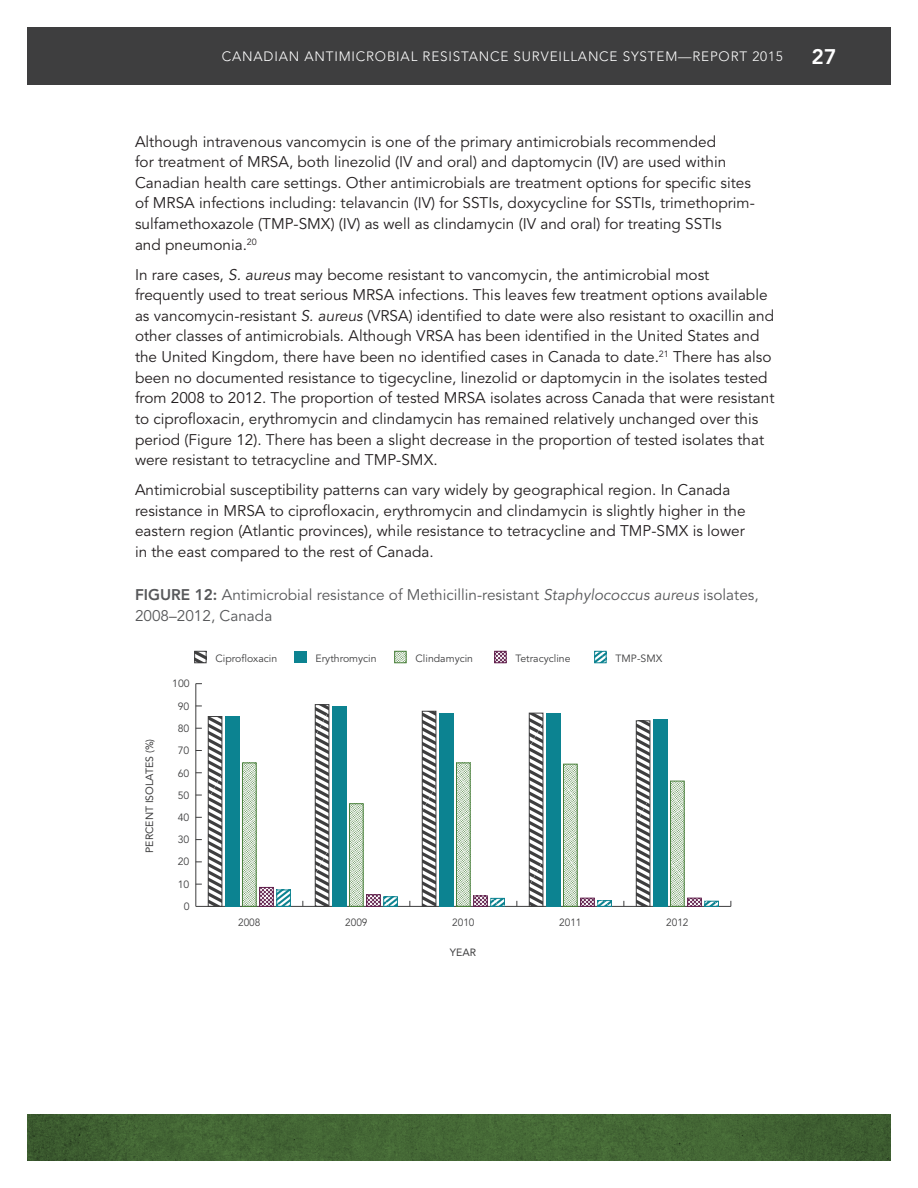
<style>
.page{position:relative;width:918px;height:1188px;background:#fff}
.page>*{position:absolute;margin:0;border:0;box-sizing:border-box;transform-origin:0 0}
.t1{font:800 21px "Avenir LT Std";color:#fff}
.BODY{font:15.3px/20.5px "Avenir LT Std";color:#231f20}
.Figure_Title_A{font:15.3px/20.7px "Avenir LT Std";color:#57585a}
.t2{font:300 13.5px "Avenir LT Std";letter-spacing:.06em;color:#fff}
.t3{font:10.5px "Avenir LT Std";color:#3e3e3f}
.t4{font:10.5px "Avenir LT Std";color:#3e3e3f}
.t5{font:10.5px "Avenir LT Std";color:#3e3e3f;scale:.96 1}
.s1{font-style:italic}
.s2{font-weight:800}
</style>
<div class="page">
<svg style="left:27px;top:1115px;width:864px;height:46px;background:#426433"></svg>
<div style="left:778px;top:27px;width:113px;height:57px;background:#3e3e3f"></div>
<div style="left:27px;top:27px;width:756px;height:57px;background:#3e3e3f"></div>
<hr style="left:196px;top:906px;width:535px;height:1px;background:#3e3e3f">
<hr style="left:196px;top:684px;width:1px;height:222px;background:#3e3e3f">
<svg style="left:279px;top:892px;width:10px;height:13px"></svg>
<div style="left:277px;top:890px;width:14px;height:17px;border:1px solid #bfbfbf"></div>
<svg style="left:386px;top:899px;width:10px;height:6px"></svg>
<div style="left:384px;top:897px;width:14px;height:10px;border:1px solid #bfbfbf"></div>
<svg style="left:493px;top:900px;width:10px;height:5px"></svg>
<div style="left:491px;top:898px;width:14px;height:9px;border:1px solid #bfbfbf"></div>
<svg style="left:600px;top:902px;width:10px;height:3px"></svg>
<div style="left:598px;top:900px;width:14px;height:7px;border:1px solid #bfbfbf"></div>
<svg style="left:707px;top:903px;width:9px;height:2px"></svg>
<div style="left:705px;top:901px;width:14px;height:6px;border:1px solid #bfbfbf"></div>
<svg style="left:261px;top:889px;width:10px;height:16px"></svg>
<div style="left:259px;top:887px;width:14px;height:20px;border:1px solid #611f4c"></div>
<svg style="left:368px;top:897px;width:10px;height:8px"></svg>
<div style="left:366px;top:895px;width:14px;height:12px;border:1px solid #611f4c"></div>
<svg style="left:475px;top:898px;width:11px;height:7px"></svg>
<div style="left:473px;top:896px;width:15px;height:11px;border:1px solid #611f4c"></div>
<svg style="left:582px;top:900px;width:11px;height:5px"></svg>
<div style="left:580px;top:898px;width:15px;height:9px;border:1px solid #611f4c"></div>
<svg style="left:689px;top:900px;width:11px;height:5px"></svg>
<div style="left:687px;top:898px;width:15px;height:9px;border:1px solid #611f4c"></div>
<svg style="left:244px;top:765px;width:10px;height:140px"></svg>
<div style="left:242px;top:763px;width:14px;height:144px;border:1px solid #49803b"></div>
<svg style="left:351px;top:806px;width:10px;height:99px"></svg>
<div style="left:349px;top:804px;width:14px;height:103px;border:1px solid #49803b"></div>
<svg style="left:458px;top:765px;width:10px;height:140px"></svg>
<div style="left:456px;top:763px;width:14px;height:144px;border:1px solid #49803b"></div>
<svg style="left:565px;top:766px;width:10px;height:139px"></svg>
<div style="left:563px;top:764px;width:14px;height:143px;border:1px solid #49803b"></div>
<svg style="left:672px;top:783px;width:10px;height:122px"></svg>
<div style="left:670px;top:781px;width:14px;height:126px;border:1px solid #49803b"></div>
<div style="left:225px;top:716px;width:14px;height:190px;background:#0c8391"></div>
<div style="left:332px;top:707px;width:14px;height:199px;background:#0c8391"></div>
<div style="left:439px;top:714px;width:14px;height:192px;background:#0c8391"></div>
<div style="left:546px;top:713px;width:14px;height:193px;background:#0c8391"></div>
<div style="left:653px;top:719px;width:14px;height:187px;background:#0c8391"></div>
<svg style="left:210px;top:718px;width:10px;height:187px"></svg>
<div style="left:208px;top:716px;width:14px;height:191px;border:1px solid #3e3e3f"></div>
<svg style="left:317px;top:706px;width:10px;height:199px"></svg>
<div style="left:315px;top:704px;width:14px;height:203px;border:1px solid #3e3e3f"></div>
<svg style="left:424px;top:713px;width:10px;height:192px"></svg>
<div style="left:422px;top:711px;width:14px;height:196px;border:1px solid #3e3e3f"></div>
<svg style="left:531px;top:715px;width:10px;height:190px"></svg>
<div style="left:529px;top:713px;width:14px;height:194px;border:1px solid #3e3e3f"></div>
<svg style="left:638px;top:723px;width:10px;height:182px"></svg>
<div style="left:636px;top:721px;width:14px;height:186px;border:1px solid #3e3e3f"></div>
<svg style="left:196px;top:653px;width:8px;height:8px"></svg>
<div style="left:194px;top:651px;width:12px;height:12px;border:1px solid #3e3e3f"></div>
<div style="left:295px;top:651px;width:11px;height:12px;background:#0c8391"></div>
<svg style="left:396px;top:653px;width:8px;height:8px"></svg>
<div style="left:394px;top:651px;width:12px;height:12px;border:1px solid #49803b"></div>
<svg style="left:496px;top:653px;width:8px;height:8px"></svg>
<div style="left:494px;top:651px;width:12px;height:12px;border:1px solid #611f4c"></div>
<svg style="left:596px;top:653px;width:8px;height:8px"></svg>
<div style="left:594px;top:651px;width:12px;height:12px;border:1px solid #bfbfbf"></div>
<p class="t2" style="left:222px;top:48px;width:563px">CANADIAN ANTIMICROBIAL RESISTANCE SURVEILLANCE SYSTEM—REPORT 2015</p>
<h1 class="t1" style="left:811px;top:44px;width:27px">27</h1>
<p class="BODY" style="left:135px;top:131px;width:621px">Although intravenous vancomycin is one of the primary antimicrobials recommended<br>for treatment of MRSA, both linezolid (IV and oral) and daptomycin (IV) are used within Canadian health care settings. Other antimicrobials are treatment options for specific sites of MRSA infections including: telavancin (IV) for SSTIs, doxycycline for SSTIs, trimethoprim&shy;sulfamethoxazole (TMP-SMX) (IV) as well as clindamycin (IV and oral) for treating SSTIs<br>and pneumonia.<sup>20</sup></p>
<p class="BODY" style="left:135px;top:264px;width:641px">In rare cases, <span class="s1">S. aureus</span> may become resistant to vancomycin, the antimicrobial most frequently used to treat serious MRSA infections. This leaves few treatment options available as vancomycin-resistant <span class="s1">S. aureus</span> (VRSA) identified to date were also resistant to oxacillin and other classes of antimicrobials. Although VRSA has been identified in the United States and the United Kingdom, there have been no identified cases in Canada to date.<sup>21</sup> There has also been no documented resistance to tigecycline, linezolid or daptomycin in the isolates tested from 2008 to 2012. The proportion of tested MRSA isolates across Canada that were resistant to ciprofloxacin, erythromycin and clindamycin has remained relatively unchanged over this period (Figure 12). There has been a slight decrease in the proportion of tested isolates that were resistant to tetracycline and TMP-SMX.</p>
<p class="BODY" style="left:135px;top:480px;width:612px">Antimicrobial susceptibility patterns can vary widely by geographical region. In Canada resistance in MRSA to ciprofloxacin, erythromycin and clindamycin is slightly higher in the eastern region (Atlantic provinces), while resistance to tetracycline and TMP-SMX is lower in the east compared to the rest of Canada.</p>
<p class="Figure_Title_A" style="left:135px;top:585px;width:625px"><span class="s2">FIGURE 12:</span> Antimicrobial resistance of Methicillin-resistant <span class="s1">Staphylococcus aureus</span> isolates,<br>2008–2012, Canada</p>
<p class="t4" style="left:144px;top:853px;width:116px;rotate:-90deg">PERCENT ISOLATES (%)</p>
<p class="t3" style="left:172px;top:678px;width:19px">100</p>
<p class="t3" style="left:178px;top:700px;width:13px">90</p>
<p class="t3" style="left:178px;top:722px;width:13px">80</p>
<p class="t3" style="left:178px;top:745px;width:13px">70</p>
<p class="t3" style="left:178px;top:767px;width:13px">60</p>
<p class="t3" style="left:178px;top:789px;width:13px">50</p>
<p class="t3" style="left:178px;top:812px;width:13px">40</p>
<p class="t3" style="left:178px;top:833px;width:13px">30</p>
<p class="t3" style="left:178px;top:856px;width:13px">20</p>
<p class="t3" style="left:178px;top:878px;width:13px">10</p>
<p class="t3" style="left:184px;top:900px;width:7px">0</p>
<p class="t3" style="left:216px;top:653px;width:63px">Ciprofloxacin</p>
<p class="t3" style="left:316px;top:653px;width:63px">Erythromycin</p>
<p class="t3" style="left:416px;top:653px;width:59px">Clindamycin</p>
<p class="t3" style="left:516px;top:653px;width:57px">Tetracycline</p>
<p class="t3" style="left:616px;top:653px;width:48px">TMP-SMX</p>
<p class="t5" style="left:238px;top:916px;width:25px">2008</p>
<p class="t5" style="left:345px;top:916px;width:25px">2009</p>
<p class="t5" style="left:452px;top:916px;width:25px">2010</p>
<p class="t5" style="left:559px;top:916px;width:25px">2011</p>
<p class="t5" style="left:666px;top:916px;width:25px">2012</p>
<p class="t4" style="left:450px;top:947px;width:28px">YEAR</p>
</div>
